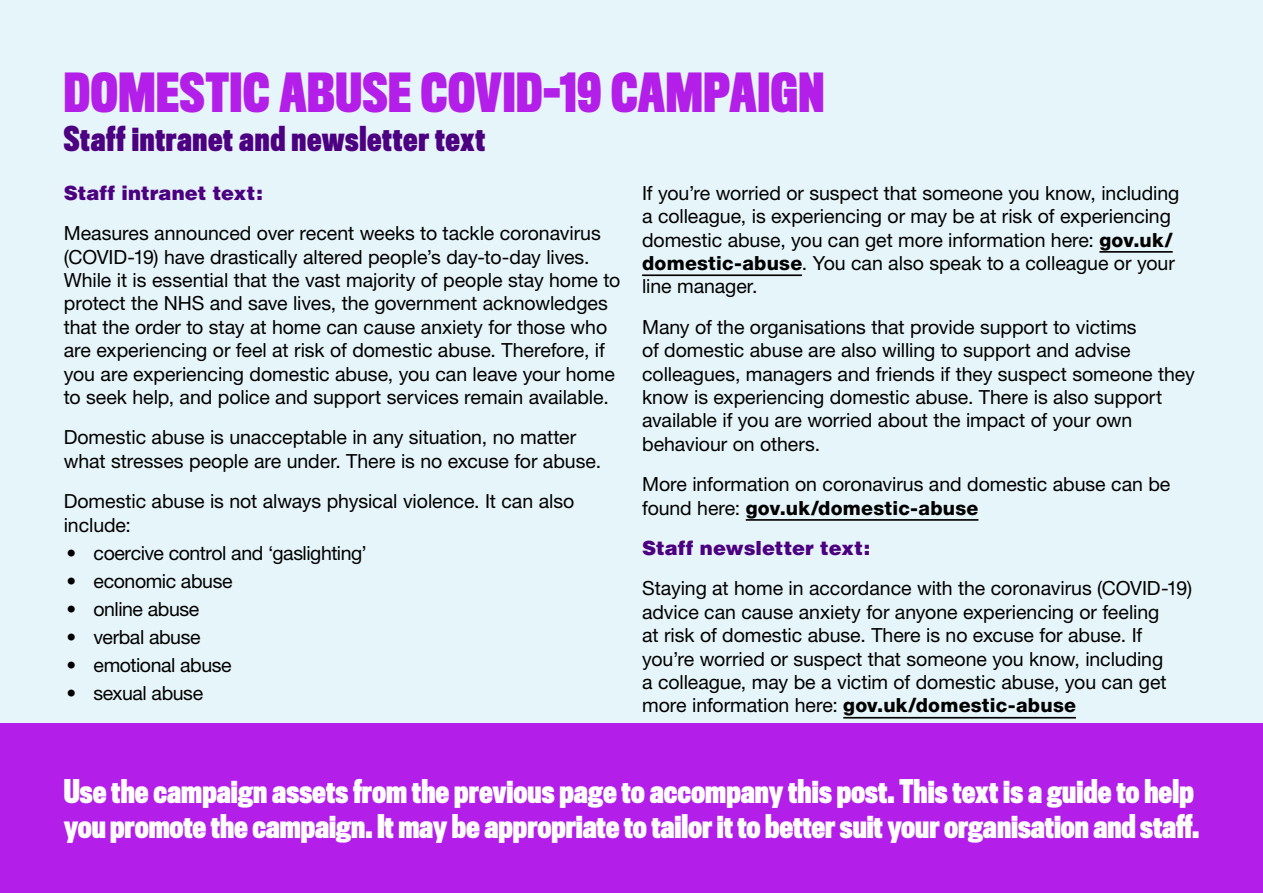
<style>
.page{position:relative;width:1263px;height:893px;background:#e6f5fa}
.page>*{position:absolute;margin:0;border:0;box-sizing:border-box;transform-origin:0 0}
.Page_heading{font:700 49.5px "Titling Gothic FB Comp";letter-spacing:.015em;color:#b31fe9}
.Page_heading-2{font:700 31.5px "Titling Gothic FB Comp";letter-spacing:.02em;color:#4c0081}
.Body_copy__black{font:700 30px/34.5px "Titling Gothic FB Comp";color:#fff}
.Body_copy__black-2{font:19.5px/23.4px "Helvetica Neue LT Pro";letter-spacing:-.005em;color:#000}
.Body_copy__black-3{font:900 19.5px "Helvetica";color:#4c0081}
.Body_copy__black-4{font:19.5px "Helvetica Neue LT Pro";letter-spacing:-.025em;color:#000}
.s1{font-weight:800}
</style>
<div class="page">
<div style="left:0;top:724px;width:1263px;height:169px;background:#b31fe9"></div>
<hr style="left:1099px;top:251px;width:74px;height:2px;background:#000">
<hr style="left:642px;top:274px;width:160px;height:2px;background:#000">
<hr style="left:746px;top:519px;width:232px;height:2px;background:#000">
<hr style="left:843px;top:717px;width:233px;height:2px;background:#000">
<h1 class="Page_heading" style="left:64px;top:64px;width:762px">DOMESTIC ABUSE COVID-19 CAMPAIGN</h1>
<h1 class="Page_heading-2" style="left:64px;top:121px;width:423px">Staff intranet and newsletter text</h1>
<p class="Body_copy__black-3" style="left:64px;top:180px;width:201px">Staff intranet text:</p>
<p class="Body_copy__black-2" style="left:64px;top:221px;width:558px">Measures announced over recent weeks to tackle coronavirus (COVID-19) have drastically altered people’s day-to-day lives.<br>While it is essential that the vast majority of people stay home to protect the NHS and save lives, the government acknowledges that the order to stay at home can cause anxiety for those who are experiencing or feel at risk of domestic abuse. Therefore, if you are experiencing domestic abuse, you can leave your home to seek help, and police and support services remain available.</p>
<p class="Body_copy__black-2" style="left:64px;top:426px;width:539px">Domestic abuse is unacceptable in any situation, no matter what stresses people are under. There is no excuse for abuse.</p>
<p class="Body_copy__black-2" style="left:64px;top:489px;width:512px">Domestic abuse is not always physical violence. It can also include:</p>
<p class="Body_copy__black-4" style="left:67px;top:541px;width:302px">• coercive control and ‘gaslighting’</p>
<p class="Body_copy__black-2" style="left:67px;top:569px;width:167px">• economic abuse</p>
<p class="Body_copy__black-2" style="left:67px;top:597px;width:134px">• online abuse</p>
<p class="Body_copy__black-2" style="left:67px;top:625px;width:135px">• verbal abuse</p>
<p class="Body_copy__black-2" style="left:67px;top:653px;width:167px">• emotional abuse</p>
<p class="Body_copy__black-2" style="left:67px;top:681px;width:138px">• sexual abuse</p>
<p class="Body_copy__black-2" style="left:642px;top:181px;width:539px">If you’re worried or suspect that someone you know, including a colleague, is experiencing or may be at risk of experiencing domestic abuse, you can get more information here: <span class="s1">gov.uk/ domestic-abuse</span>. You can also speak to a colleague or your line manager.</p>
<p class="Body_copy__black-2" style="left:642px;top:315px;width:554px">Many of the organisations that provide support to victims<br>of domestic abuse are also willing to support and advise colleagues, managers and friends if they suspect someone they know is experiencing domestic abuse. There is also support available if you are worried about the impact of your own behaviour on others.</p>
<p class="Body_copy__black-2" style="left:642px;top:472px;width:530px">More information on coronavirus and domestic abuse can be found here: <span class="s1">gov.uk/domestic-abuse</span></p>
<p class="Body_copy__black-3" style="left:642px;top:535px;width:230px">Staff newsletter text:</p>
<p class="Body_copy__black-2" style="left:642px;top:577px;width:551px">Staying at home in accordance with the coronavirus (COVID-19) advice can cause anxiety for anyone experiencing or feeling<br>at risk of domestic abuse. There is no excuse for abuse. If you’re worried or suspect that someone you know, including<br>a colleague, may be a victim of domestic abuse, you can get more information here: <span class="s1">gov.uk/domestic-abuse</span></p>
<p class="Body_copy__black" style="left:64px;top:775px;width:1137px">Use the campaign assets from the previous page to accompany this post. This text is a guide to help you promote the campaign. It may be appropriate to tailor it to better suit your organisation and staff.</p>
</div>
